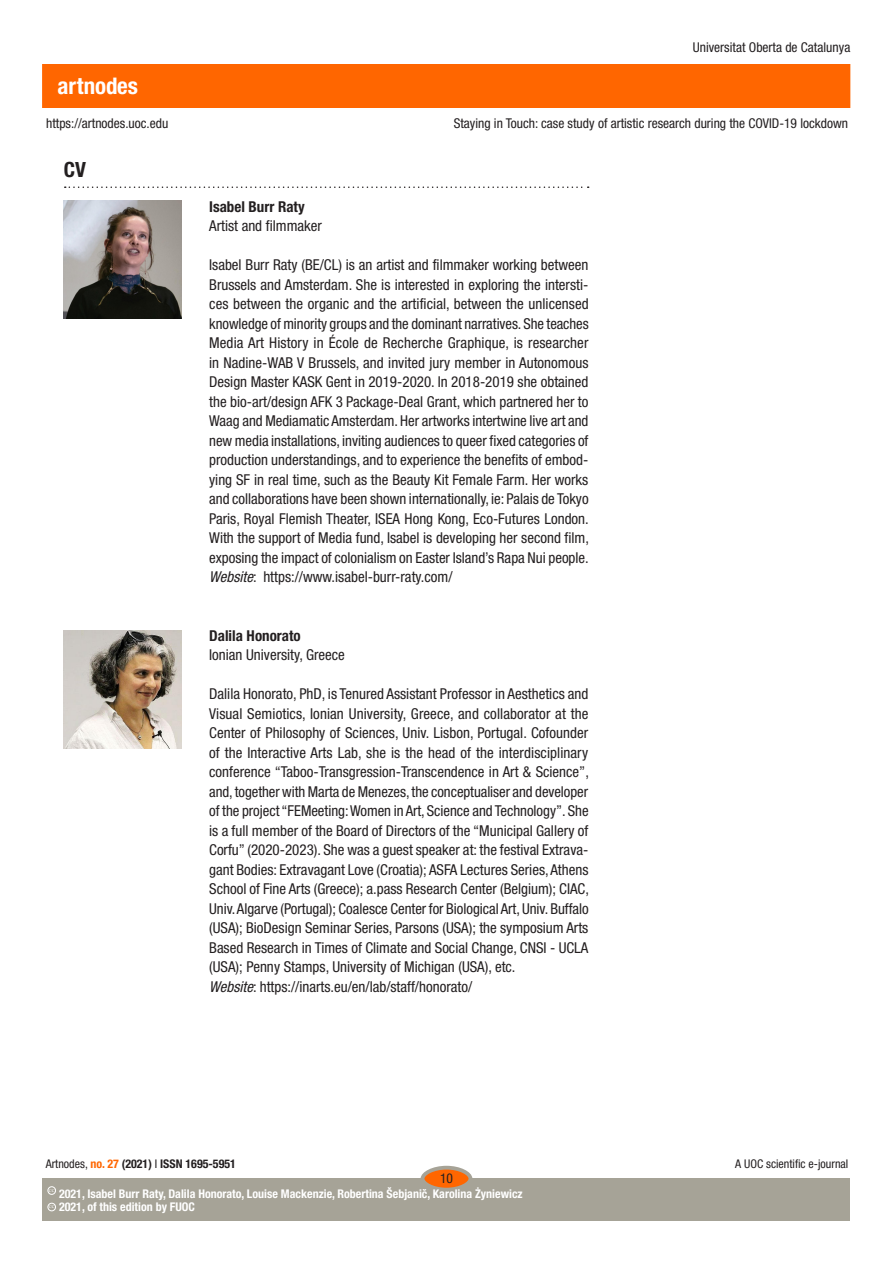
<style>
.page{position:relative;width:893px;height:1263px;background:#fff}
.page>*{position:absolute;margin:0;border:0;box-sizing:border-box;transform-origin:0 0}
.t1{font:700 condensed 22.95px "Helvetica Neue LT Std";color:#fff}
.t2{font:700 condensed 21px "Helvetica Neue LT Std";color:#231f20}
.text_1P{font:condensed 15px/19.5px "Helvetica Neue LT Std";color:#231f20;text-align:justify}
.text_1P-2{font:700 condensed 15px "Helvetica Neue LT Std";color:#231f20}
.t3{font:condensed 13.5px "Helvetica Neue LT Std";color:#231f20}
.Estilo_de_párrafo_1{font:700 condensed 12px "Helvetica Neue LT Std";color:#fff}
.t4{font:700 condensed 12px "Helvetica Neue LT Std";color:#231f20}
.t5{font:condensed 12px "Helvetica Neue LT Std";color:#231f20}
.t6{font:600 3.9px "Adobe Caslon Pro";color:#fff}
.s1{font-style:italic}
.s2{font-weight:400}
.s3{color:#f60}
.s4{font-family:"Helvetica Neue"}
</style>
<div class="page">
<div style="left:43px;top:65px;width:807px;height:42px;background:#f60"></div>
<div style="left:43px;top:1178px;width:807px;height:42px;background:#a6a397"></div>
<div style="left:422px;top:1168px;width:48px;height:21px;background:#f60;border-radius:50%"></div>
<div style="left:421px;top:1166px;width:51px;height:25px;border:4px solid #a6a397;border-radius:50%"></div>
<div style="left:48px;top:1203px;width:8px;height:8px;border:1px solid #fff;border-radius:50%"></div>
<div style="left:48px;top:1186px;width:8px;height:8px;border:1px solid #fff;border-radius:50%"></div>
<svg style="left:65px;top:186px;width:524px;height:2px"></svg>
<img style="left:64px;top:201px;width:118px;height:118px">
<img style="left:64px;top:631px;width:118px;height:117px">
<p class="t1" style="left:58px;top:72px;width:82px">artnodes</p>
<p class="t3" style="left:46px;top:115px;width:124px">https://artnodes.uoc.edu</p>
<p class="t2" style="left:64px;top:156px;width:24px">CV</p>
<p class="t3" style="left:693px;top:40px;width:159px">Universitat Oberta de Catalunya</p>
<p class="t3" style="left:454px;top:115px;width:396px">Staying in Touch: case study of artistic research during the COVID-19 lockdown</p>
<p class="text_1P-2" style="left:209px;top:197px;width:97px">Isabel Burr Raty</p>
<p class="text_1P" style="left:209px;top:216px;width:114px">Artist and filmmaker</p>
<p class="text_1P" style="left:209px;top:255px;width:381px">Isabel Burr Raty (BE/CL) is an artist and filmmaker working between Brussels and Amsterdam. She is interested in exploring the intersti&shy;ces between the organic and the artificial, between the unlicensed knowledge of minority groups and the dominant narratives. She teaches Media Art History in École de Recherche Graphique, is researcher in Nadine-WAB V Brussels, and invited jury member in Autonomous Design Master KASK Gent in 2019-2020. In 2018-2019 she obtained the bio-art/design AFK 3 Package-Deal Grant, which partnered her to Waag and Mediamatic Amsterdam. Her artworks intertwine live art and new media installations, inviting audiences to queer fixed categories of production understandings, and to experience the benefits of embod&shy;ying SF in real time, such as the Beauty Kit Female Farm. Her works and collaborations have been shown internationally, ie: Palais de Tokyo Paris, Royal Flemish Theater, ISEA Hong Kong, Eco-Futures London.<br>With the support of Media fund, Isabel is developing her second film, exposing the impact of colonialism on Easter Island’s Rapa Nui people.</p>
<p class="text_1P" style="left:209px;top:567px;width:245px"><span class="s1">Website</span>: https://www.isabel-burr-raty.com/</p>
<p class="text_1P-2" style="left:209px;top:626px;width:93px">Dalila Honorato</p>
<p class="text_1P" style="left:209px;top:645px;width:137px">Ionian University, Greece</p>
<p class="text_1P" style="left:209px;top:684px;width:381px">Dalila Honorato, PhD, is Tenured Assistant Professor in Aesthetics and Visual Semiotics, Ionian University, Greece, and collaborator at the Center of Philosophy of Sciences, Univ. Lisbon, Portugal. Cofounder of the Interactive Arts Lab, she is the head of the interdisciplinary conference “Taboo-Transgression-Transcendence in Art &amp; Science”, and, together with Marta de Menezes, the conceptualiser and developer of the project “FEMeeting: Women in Art, Science and Technology”. She is a full member of the Board of Directors of the “Municipal Gallery of Corfu” (2020-2023). She was a guest speaker at: the festival Extrava&shy;gant Bodies: Extravagant Love (Croatia); ASFA Lectures Series, Athens School of Fine Arts (Greece); a.pass Research Center (Belgium); CIAC, Univ. Algarve (Portugal); Coalesce Center for Biological Art, Univ. Buffalo (USA); BioDesign Seminar Series, Parsons (USA); the symposium Arts Based Research in Times of Climate and Social Change, CNSI - UCLA (USA); Penny Stamps, University of Michigan (USA), etc.</p>
<p class="text_1P" style="left:209px;top:977px;width:265px"><span class="s1">Website</span>: https://inarts.eu/en/lab/staff/honorato/</p>
<p class="t4" style="left:46px;top:1157px;width:192px"><span class="s2">Artnodes,</span> <span class="s3">no. 27</span> (2021) <span class="s2">I</span> ISSN 1695-5951</p>
<p class="t6" style="left:49px;top:1205px;width:7px">CC</p>
<p class="Estilo_de_párrafo_1" style="left:59px;top:1200px;width:138px">2021, of this edition by FUOC</p>
<p class="t3" style="left:440px;top:1171px;width:14px">10</p>
<p class="Estilo_de_párrafo_1" style="left:59px;top:1186px;width:465px">2021, Isabel Burr Raty, Dalila Honorato, Louise Mackenzie, Robertina Šebjani<span class="s4">č</span>, Karolina <span class="s4">Ż</span>yniewicz</p>
<p class="t6" style="left:49px;top:1188px;width:7px">CC</p>
<p class="t5" style="left:735px;top:1157px;width:115px">A UOC scientific e-journal</p>
</div>
